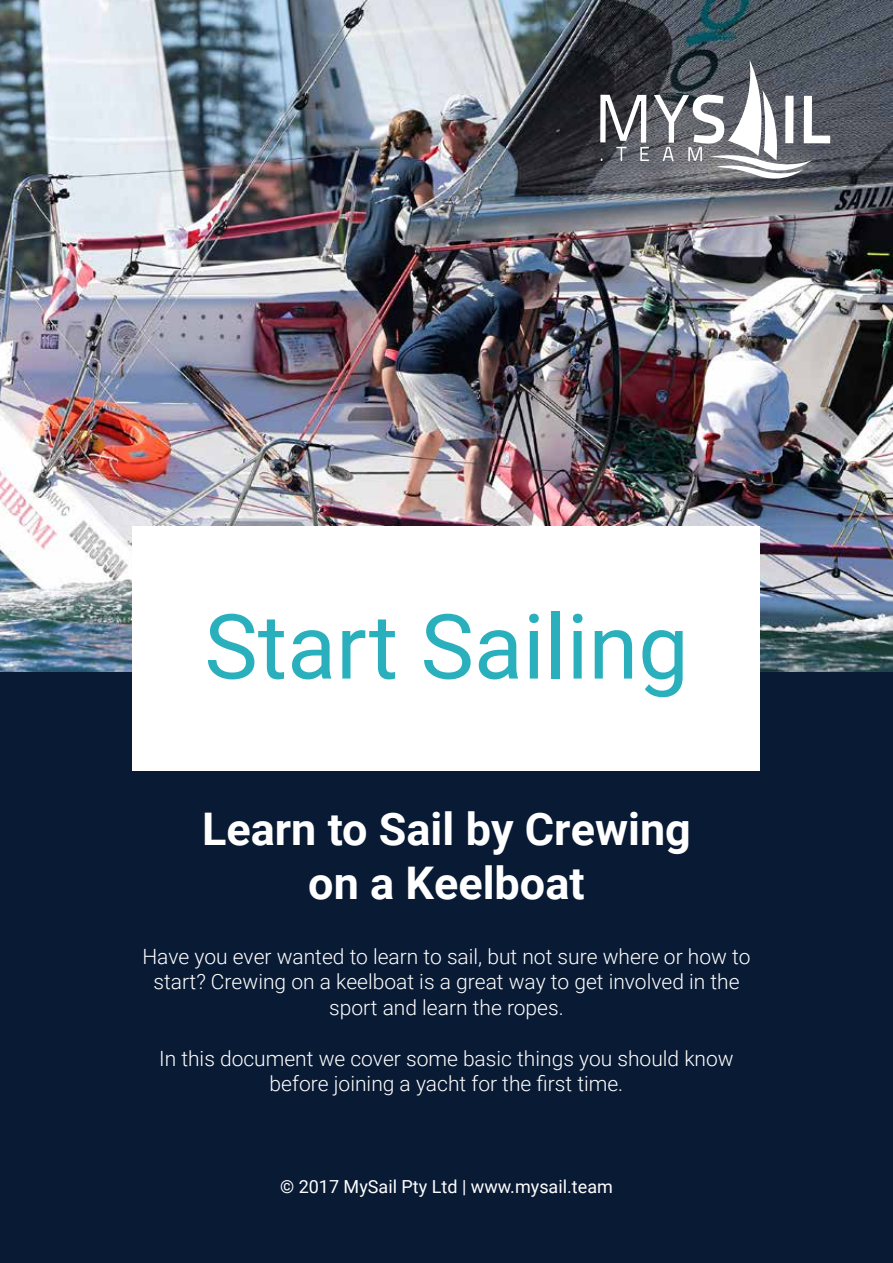
<style>
.page{position:relative;width:893px;height:1263px;background:#fff}
.page>*{position:absolute;margin:0;border:0;box-sizing:border-box;transform-origin:0 0}
.t1{font:90px "Roboto";color:#2ab0bd}
.t2{font:700 45px/54px "Roboto";color:#fff;text-align:center}
.t3{font:300 21px/25.5px "Roboto";color:#fff;text-align:center}
.t4{font:18px "Roboto";color:#fff}
</style>
<div class="page">
<div style="left:0;top:672px;width:893px;height:591px;background:#091a34"></div>
<img style="left:0;top:0;width:893px;height:672px">
<div style="left:133px;top:526px;width:627px;height:244px;background:#fff"></div>
<svg style="left:600px;top:60px;width:230px;height:119px"></svg>
<h1 class="t1" style="left:204px;top:583px;width:486px">Start Sailing</h1>
<h2 class="t2" style="left:202px;top:800px;width:490px">Learn to Sail by Crewing on a Keelboat</h2>
<p class="t3" style="left:142px;top:943px;width:610px">Have you ever wanted to learn to sail, but not sure where or how to start? Crewing on a keelboat is a great way to get involved in the sport and learn the ropes.</p>
<p class="t3" style="left:159px;top:1045px;width:576px">In this document we cover some basic things you should know before joining a yacht for the first time.</p>
<p class="t4" style="left:280px;top:1173px;width:334px">© 2017 MySail Pty Ltd | www.mysail.team</p>
</div>
